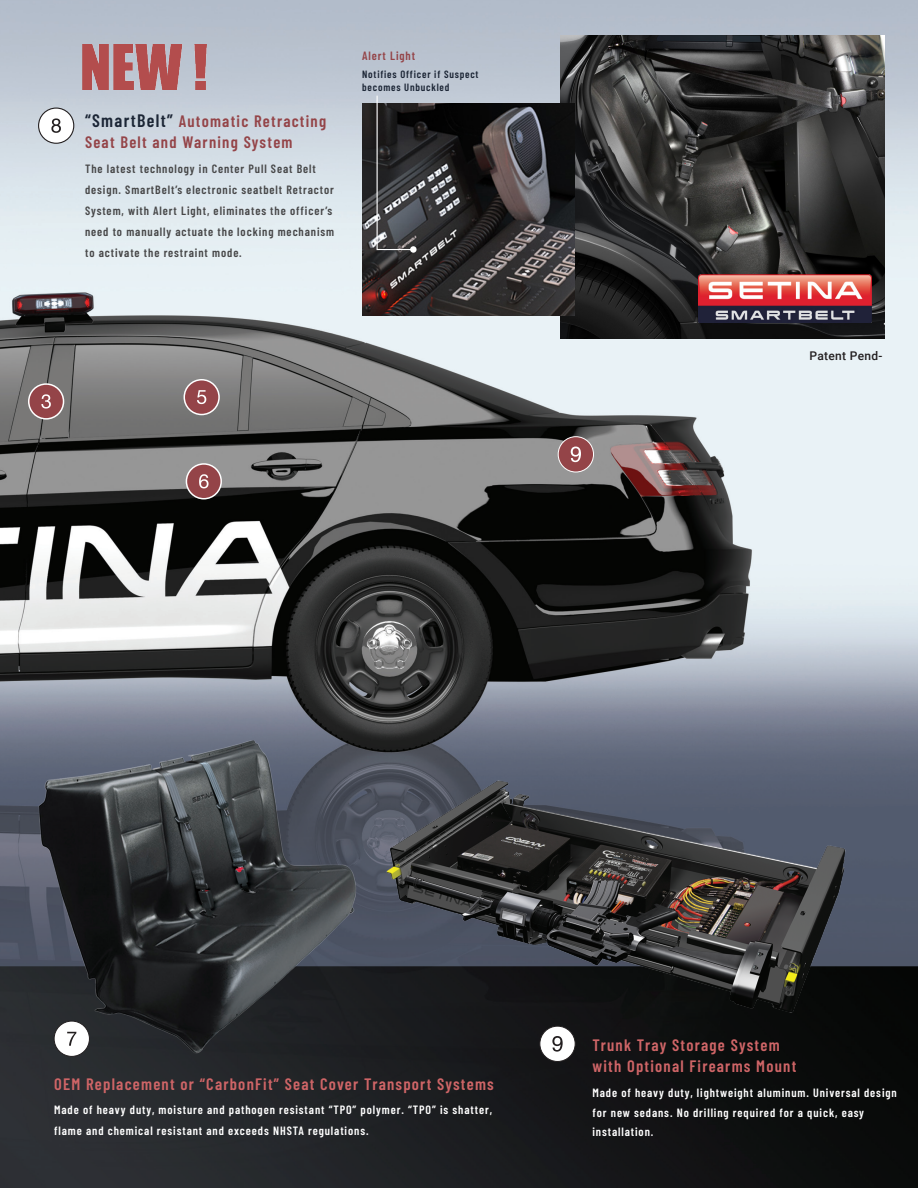
<style>
.page{position:relative;width:918px;height:1188px;background:#fff}
.page>*{position:absolute;margin:0;border:0;box-sizing:border-box;transform-origin:0 0}
.t1{font:600 16.5px "Barlow Condensed";letter-spacing:.075em;color:#cf6567}
.t2{font:600 16.5px "Barlow Condensed";letter-spacing:.075em;color:#944448}
.t3{font:600 12px/19.5px "Barlow Condensed";letter-spacing:.075em;color:#fff}
.Red_Cap_Subhead{font:600 12px/21px "Barlow Condensed";letter-spacing:.075em;color:#474748}
.t4{font:500 12px "Roboto";letter-spacing:.025em;color:#231f20}
.Grey_Bold_Callout{font:600 12px "Barlow Condensed";letter-spacing:.075em;color:#944448}
.Grey_Bold_Callout-2{font:600 10.5px "Barlow Condensed";letter-spacing:.075em;color:#1b2535}
.s1{font-size:18px;color:#1b2535}
</style>
<div class="page">
<img style="left:0;top:0;width:918px;height:1188px">
<div style="left:29px;top:384px;width:35px;height:35px;background:#944448;border-radius:50%"></div>
<div style="left:28px;top:383px;width:36px;height:37px;border:2px solid #fff;border-radius:50%"></div>
<svg style="left:41px;top:394px;width:10px;height:15px"></svg>
<div style="left:184px;top:380px;width:35px;height:35px;background:#944448;border-radius:50%"></div>
<div style="left:184px;top:379px;width:36px;height:36px;border:2px solid #fff;border-radius:50%"></div>
<svg style="left:197px;top:390px;width:9px;height:14px"></svg>
<div style="left:186px;top:464px;width:35px;height:35px;background:#944448;border-radius:50%"></div>
<div style="left:186px;top:463px;width:36px;height:37px;border:2px solid #fff;border-radius:50%"></div>
<svg style="left:199px;top:474px;width:10px;height:14px"></svg>
<div style="left:558px;top:437px;width:36px;height:35px;background:#944448;border-radius:50%"></div>
<div style="left:558px;top:436px;width:36px;height:36px;border:1px solid #fff;border-radius:50%"></div>
<svg style="left:571px;top:447px;width:10px;height:15px"></svg>
<img style="left:15px;top:740px;width:384px;height:330px">
<img style="left:379px;top:756px;width:480px;height:272px">
<div style="left:540px;top:1026px;width:35px;height:35px;background:#fff;border-radius:50%"></div>
<div style="left:539px;top:1026px;width:37px;height:36px;border:1px solid #231f20;border-radius:50%"></div>
<svg style="left:552px;top:1036px;width:11px;height:16px"></svg>
<div style="left:54px;top:1021px;width:35px;height:35px;background:#fff;border-radius:50%"></div>
<div style="left:54px;top:1021px;width:36px;height:36px;border:1px solid #231f20;border-radius:50%"></div>
<svg style="left:67px;top:1032px;width:9px;height:14px"></svg>
<div style="left:39px;top:108px;width:35px;height:35px;background:#fff;border-radius:50%"></div>
<div style="left:38px;top:108px;width:36px;height:36px;border:1px solid #231f20;border-radius:50%"></div>
<svg style="left:51px;top:118px;width:10px;height:15px"></svg>
<img style="left:561px;top:36px;width:324px;height:302px">
<img style="left:362px;top:103px;width:212px;height:212px">
<svg style="left:376px;top:95px;width:39px;height:156px"></svg>
<div style="left:410px;top:246px;width:7px;height:7px;background:#fff;border-radius:50%"></div>
<img style="left:83px;top:44px;width:124px;height:46px">
<img style="left:699px;top:274px;width:173px;height:49px">
<p class="t2" style="left:85px;top:109px;width:243px"><span class="s1">“SmartBelt”</span> Automatic Retracting</p>
<p class="t2" style="left:85px;top:130px;width:209px">Seat Belt and Warning System</p>
<p class="Red_Cap_Subhead" style="left:85px;top:158px;width:251px">The latest technology in Center Pull Seat Belt design. SmartBelt’s electronic seatbelt Retractor System, with Alert Light, eliminates the officer’s need to manually actuate the locking mechanism to activate the restraint mode.</p>
<p class="Grey_Bold_Callout" style="left:362px;top:47px;width:54px">Alert Light</p>
<p class="Grey_Bold_Callout-2" style="left:362px;top:67px;width:118px">Notifies Officer if Suspect</p>
<p class="Grey_Bold_Callout-2" style="left:362px;top:80px;width:89px">becomes Unbuckled</p>
<p class="t4" style="left:810px;top:347px;width:74px">Patent Pend-</p>
<p class="t1" style="left:54px;top:1073px;width:441px">OEM Replacement or “CarbonFit” Seat Cover Transport Systems</p>
<p class="t3" style="left:54px;top:1099px;width:440px;line-height:21px">Made of heavy duty, moisture and pathogen resistant “TPO” polymer. “TPO” is shatter, flame and chemical resistant and exceeds NHSTA regulations.</p>
<p class="t1" style="left:592px;top:1033px;width:189px">Trunk Tray Storage System</p>
<p class="t1" style="left:592px;top:1054px;width:205px">with Optional Firearms Mount</p>
<p class="t3" style="left:592px;top:1082px;width:306px">Made of heavy duty, lightweight aluminum. Universal design for new sedans. No drilling required for a quick, easy installation.</p>
</div>
